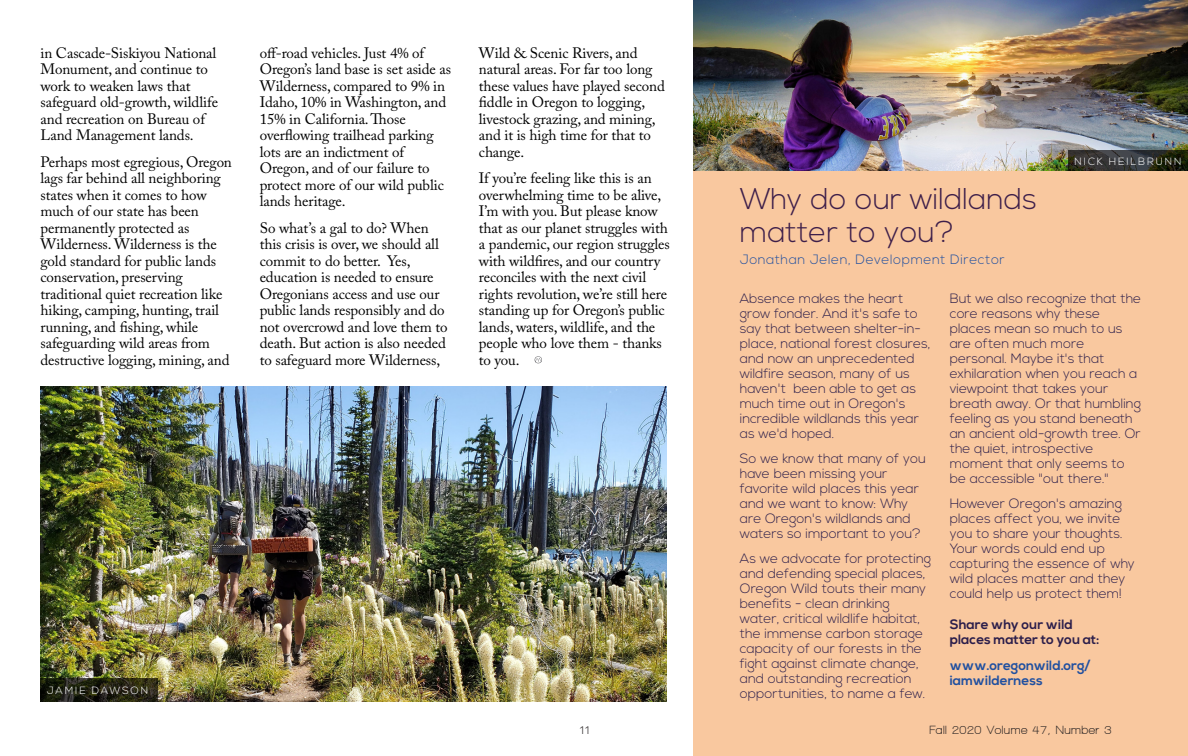
<style>
.page{position:relative;width:1188px;height:756px;background:#fff}
.page>*{position:absolute;margin:0;border:0;box-sizing:border-box;transform-origin:0 0}
.Byline{font:300 30px/33px "Nexa";color:#3e1f4a}
.Copy{font:15px/16.5px "Adobe Caslon Pro";letter-spacing:-.005em;color:#000}
.Copy_sidebar{font:300 13.5px/15px "Nexa";color:#2c1e4b}
.Copy_sidebar-2{font:700 13.5px/15px "Nexa";color:#2c1e4b}
.Byline-2{font:300 13.5px "Nexa";letter-spacing:.04em;color:#2150a0}
.Copy_sidebar-3{font:700 13.5px/15px "Nexa";color:#2150a0}
.Byline-3{font:700 12px "Walkway";letter-spacing:.04em;color:#231f20}
.Credit{font:300 10.5px "Nexa";letter-spacing:.18em;color:#fff}
</style>
<div class="page">
<div style="left:693px;top:0;width:495px;height:756px;background:#f9c89f"></div>
<img style="left:40px;top:387px;width:627px;height:315px">
<img style="left:693px;top:0;width:495px;height:171px">
<svg style="left:535px;top:356px;width:7px;height:7px"></svg>
<hr style="left:0;top:41px;width:1px;height:95px;background:#bee8ff">
<svg style="left:1068px;top:150px;width:120px;height:21px"></svg>
<svg style="left:40px;top:679px;width:118px;height:23px"></svg>
<p class="Copy" style="left:40px;top:44px;width:179px">in Cascade-Siskiyou National<br>Monument, and continue to work to weaken laws that safeguard old-growth, wildlife and recreation on Bureau of<br>Land Management lands.</p>
<p class="Copy" style="left:40px;top:153px;width:193px">Perhaps most egregious, Oregon lags far behind all neighboring states when it comes to how much of our state has been permanently protected as<br>Wilderness. Wilderness is the gold standard for public lands conservation, preserving traditional quiet recreation like hiking, camping, hunting, trail running, and fishing, while safeguarding wild areas from destructive logging, mining, and</p>
<p class="Copy" style="left:260px;top:44px;width:193px">off-road vehicles. Just 4% of<br>Oregon’s land base is set aside as<br>Wilderness, compared to 9% in<br>Idaho, 10% in Washington, and<br>15% in California. Those overflowing trailhead parking lots are an indictment of<br>Oregon, and of our failure to protect more of our wild public lands heritage.</p>
<p class="Copy" style="left:260px;top:219px;width:190px">So what’s a gal to do? When this crisis is over, we should all commit to do better. Yes, education is needed to ensure<br>Oregonians access and use our public lands responsibly and do not overcrowd and love them to death. But action is also needed to safeguard more Wilderness,</p>
<p class="Credit" style="left:47px;top:685px;width:103px">JAMIE DAWSON</p>
<p class="Copy" style="left:479px;top:44px;width:187px">Wild &amp; Scenic Rivers, and natural areas. For far too long these values have played second fiddle in Oregon to logging, livestock grazing, and mining, and it is high time for that to change.</p>
<p class="Copy" style="left:479px;top:170px;width:193px">If you’re feeling like this is an overwhelming time to be alive,<br>I’m with you. But please know that as our planet struggles with a pandemic, our region struggles with wildfires, and our country reconciles with the next civil rights revolution, we’re still here standing up for Oregon’s public lands, waters, wildlife, and the people who love them - thanks to you.</p>
<p class="Byline" style="left:740px;top:183px;width:299px">Why do our wildlands matter to you?</p>
<p class="Byline-2" style="left:740px;top:252px;width:267px">Jonathan Jelen, Development Director</p>
<p class="Credit" style="left:1075px;top:155px;width:108px">NICK HEILBRUNN</p>
<p class="Copy_sidebar" style="left:740px;top:292px;width:192px">Absence makes the heart grow fonder. And it's safe to say that between shelter-in&shy;place, national forest closures, and now an unprecedented wildfire season, many of us haven't been able to get as much time out in Oregon's incredible wildlands this year as we'd hoped.</p>
<p class="Copy_sidebar" style="left:740px;top:452px;width:188px">So we know that many of you have been missing your favorite wild places this year and we want to know: Why are Oregon's wildlands and waters so important to you?</p>
<p class="Copy_sidebar" style="left:740px;top:552px;width:193px">As we advocate for protecting and defending special places,<br>Oregon Wild touts their many benefits - clean drinking water, critical wildlife habitat, the immense carbon storage capacity of our forests in the fight against climate change, and outstanding recreation opportunities, to name a few.</p>
<p class="Copy_sidebar" style="left:950px;top:292px;width:193px">But we also recognize that the core reasons why these places mean so much to us are often much more personal. Maybe it's that exhilaration when you reach a viewpoint that takes your breath away. Or that humbling feeling as you stand beneath an ancient old-growth tree. Or the quiet, introspective moment that only seems to be accessible "out there."</p>
<p class="Copy_sidebar" style="left:950px;top:497px;width:187px">However Oregon's amazing places affect you, we invite you to share your thoughts.<br>Your words could end up capturing the essence of why wild places matter and they could help us protect them!</p>
<p class="Copy_sidebar-2" style="left:950px;top:618px;width:151px">Share why our wild places matter to you at:</p>
<p class="Copy_sidebar-3" style="left:950px;top:658px;width:143px">www.oregonwild.org/ iamwilderness</p>
<p class="Byline-3" style="left:579px;top:724px;width:12px">11</p>
<p class="Byline-3" style="left:929px;top:724px;width:184px">Fall 2020 Volume 47, Number 3</p>
</div>
